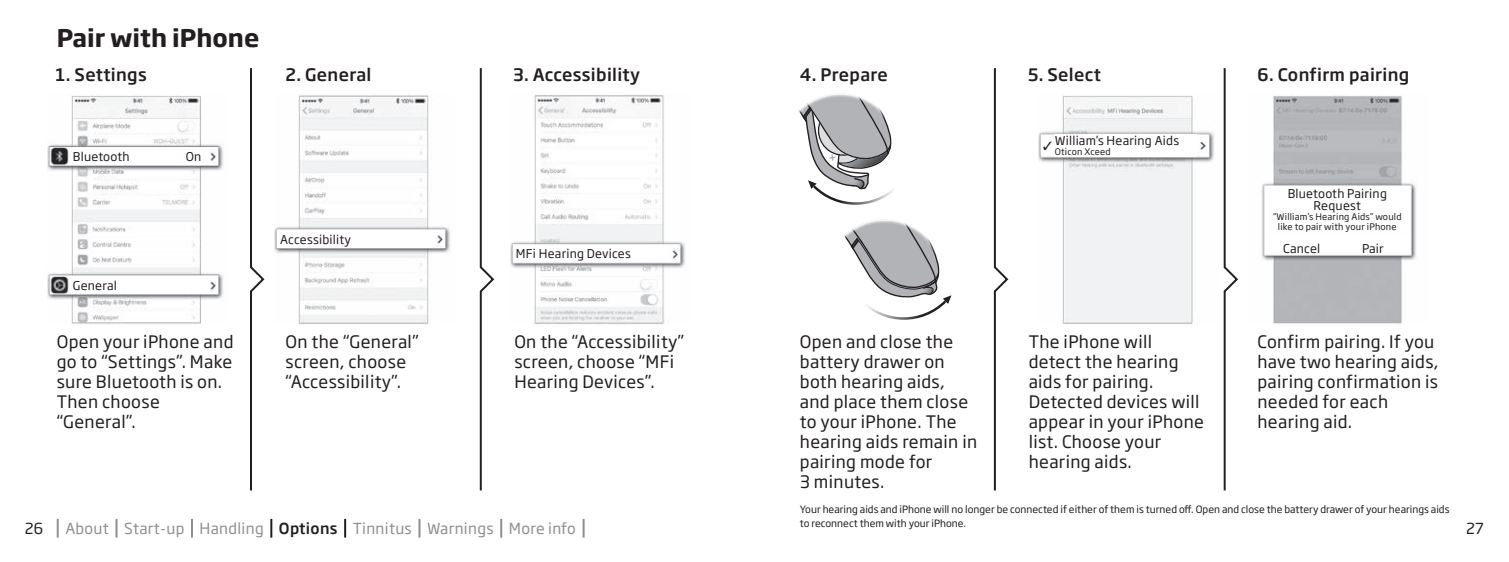
<style>
.page{position:relative;width:1509px;height:562px;background:#fff}
.page>*{position:absolute;margin:0;border:0;box-sizing:border-box;transform-origin:0 0}
.t1{font:700 24px "Soho Gothic Pro";color:#231f20}
.t2{font:17px/20px "Soho Gothic Pro";letter-spacing:.02em;color:#231f20}
.t3{font:500 17px "Soho Gothic Pro";letter-spacing:.02em;color:#231f20}
.t4{font:15px "Soho Gothic Pro";letter-spacing:.02em;color:#928e8b}
.t5{font:15px "Soho Gothic Pro";color:#231f20}
.t6{font:12px/12px "Soho Gothic Pro";letter-spacing:.02em;color:#231f20;text-align:center}
.t7{font:10px/14px "Soho Gothic Pro";color:#231f20}
.t8{font:9px/10px "Soho Gothic Pro";letter-spacing:.02em;color:#231f20;text-align:center}
.s1{font-weight:500;color:#231f20}
</style>
<div class="page">
<svg style="left:798px;top:94px;width:153px;height:226px"></svg>
<svg style="left:250px;top:68px;width:15px;height:423px"></svg>
<svg style="left:993px;top:68px;width:16px;height:423px"></svg>
<svg style="left:479px;top:68px;width:16px;height:423px"></svg>
<svg style="left:1223px;top:68px;width:15px;height:423px"></svg>
<img style="left:48px;top:95px;width:176px;height:229px">
<img style="left:275px;top:95px;width:176px;height:229px">
<img style="left:510px;top:95px;width:175px;height:229px">
<img style="left:1038px;top:95px;width:176px;height:229px">
<img style="left:1261px;top:95px;width:156px;height:229px">
<svg style="left:57px;top:518px;width:2px;height:19px"></svg>
<svg style="left:115px;top:518px;width:2px;height:19px"></svg>
<svg style="left:191px;top:518px;width:2px;height:19px"></svg>
<svg style="left:270px;top:518px;width:2px;height:19px"></svg>
<svg style="left:344px;top:518px;width:2px;height:19px"></svg>
<svg style="left:418px;top:518px;width:2px;height:19px"></svg>
<svg style="left:500px;top:518px;width:2px;height:19px"></svg>
<svg style="left:582px;top:518px;width:2px;height:19px"></svg>
<div style="left:73px;top:148px;width:103px;height:17px;background:#fff"></div>
<div style="left:73px;top:276px;width:134px;height:17px;background:#fff"></div>
<div style="left:280px;top:230px;width:152px;height:17px;background:#fff"></div>
<div style="left:516px;top:245px;width:152px;height:16px;background:#fff"></div>
<div style="left:1054px;top:134px;width:142px;height:22px;background:#fff"></div>
<div style="left:1264px;top:186px;width:145px;height:46px;background:#fff"></div>
<div style="left:1264px;top:234px;width:74px;height:18px;background:#fff"></div>
<div style="left:1335px;top:234px;width:74px;height:18px;background:#fff"></div>
<div style="left:186px;top:148px;width:23px;height:17px;background:#fff"></div>
<svg style="left:1043px;top:142px;width:8px;height:8px"></svg>
<h1 class="t1" style="left:57px;top:19px;width:204px">Pair with iPhone</h1>
<p class="t3" style="left:56px;top:61px;width:93px">1. Settings</p>
<p class="t3" style="left:285px;top:61px;width:87px">2. General</p>
<p class="t3" style="left:513px;top:61px;width:128px">3. Accessibility</p>
<p class="t6" style="left:73px;top:150px;width:58px">Bluetooth</p>
<p class="t6" style="left:73px;top:278px;width:46px">General</p>
<p class="t6" style="left:186px;top:150px;width:17px">On</p>
<p class="t6" style="left:280px;top:232px;width:72px">Accessibility</p>
<p class="t6" style="left:516px;top:247px;width:116px">MFi Hearing Devices</p>
<p class="t2" style="left:57px;top:331px;width:178px">Open your iPhone and go to “Settings”. Make sure Bluetooth is on.<br>Then choose “General”.</p>
<p class="t2" style="left:285px;top:331px;width:134px">On the “General” screen, choose “Accessibility”.</p>
<p class="t2" style="left:514px;top:331px;width:171px">On the “Accessibility” screen, choose “MFi<br>Hearing Devices”.</p>
<p class="t3" style="left:799px;top:62px;width:89px">4. Prepare</p>
<p class="t3" style="left:1027px;top:62px;width:74px">5. Select</p>
<p class="t3" style="left:1257px;top:62px;width:153px">6. Confirm pairing</p>
<p class="t6" style="left:1054px;top:134px;width:126px">William’s Hearing Aids</p>
<p class="t8" style="left:1054px;top:146px;width:57px">Oticon Xceed</p>
<p class="t6" style="left:1287px;top:187px;width:101px">Bluetooth Pairing<br>Request</p>
<p class="t8" style="left:1272px;top:211px;width:130px">“William’s Hearing Aids” would like to pair with your iPhone</p>
<p class="t6" style="left:1282px;top:241px;width:39px">Cancel</p>
<p class="t6" style="left:1361px;top:241px;width:23px">Pair</p>
<p class="t2" style="left:799px;top:331px;width:179px">Open and close the battery drawer on both hearing aids, and place them close to your iPhone. The hearing aids remain in pairing mode for<br>3 minutes.</p>
<p class="t2" style="left:1028px;top:330px;width:177px">The iPhone will detect the hearing aids for pairing.<br>Detected devices will appear in your iPhone list. Choose your hearing aids.</p>
<p class="t2" style="left:1257px;top:330px;width:183px">Confirm pairing. If you have two hearing aids, pairing confirmation is needed for each hearing aid.</p>
<p class="t7" style="left:799px;top:501px;width:651px">Your hearing aids and iPhone will no longer be connected if either of them is turned off. Open and close the battery drawer of your hearings aids to reconnect them with your iPhone.</p>
<p class="t5" style="left:25px;top:516px;width:20px">26</p>
<p class="t4" style="left:65px;top:516px;width:512px">About Start-up Handling <span class="s1">Options</span> Tinnitus Warnings More info</p>
<p class="t5" style="left:1465px;top:516px;width:19px">27</p>
</div>
